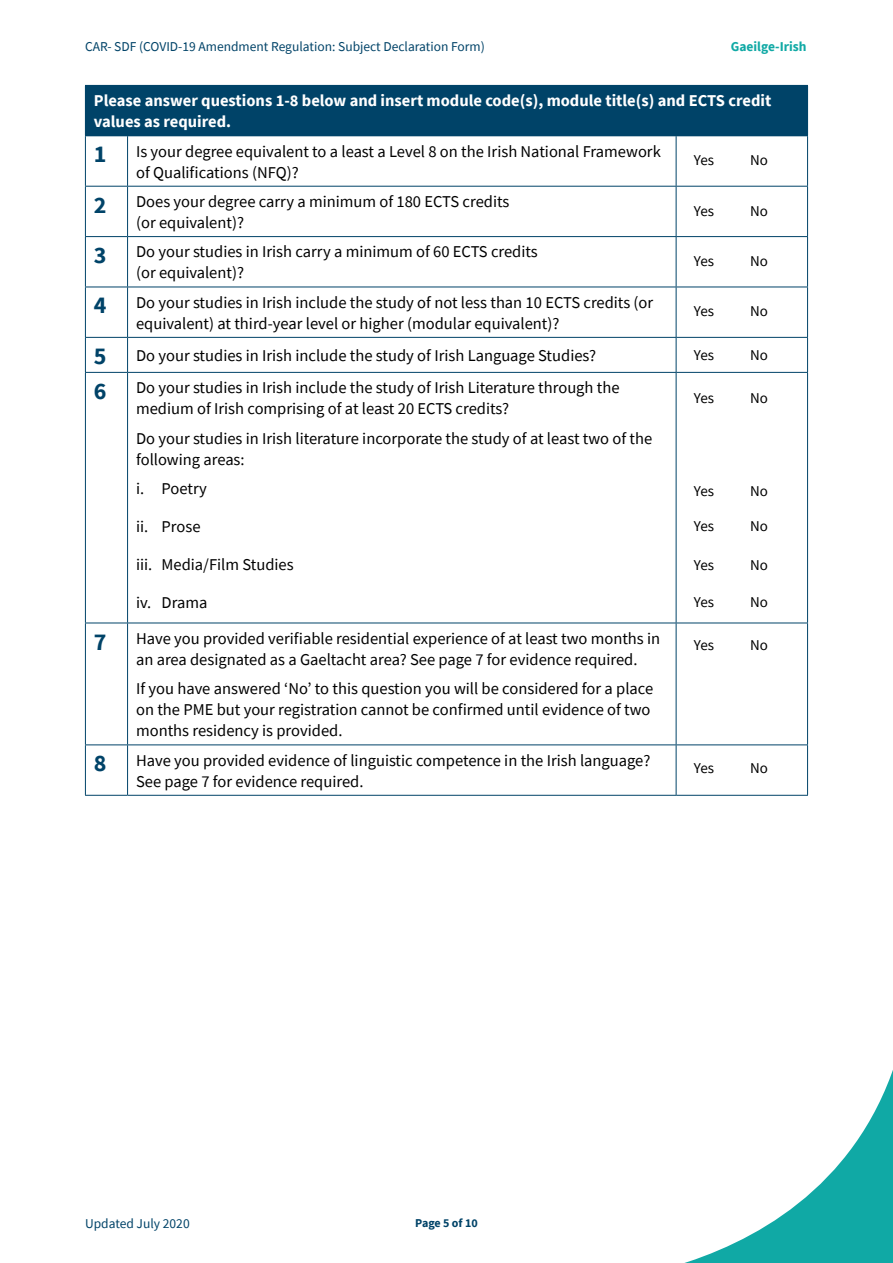
<style>
.page{position:relative;width:893px;height:1263px;background:#fff}
.page>*{position:absolute;margin:0;border:0;box-sizing:border-box;transform-origin:0 0}
.Body_text_2020{font:700 24px "Source Sans Pro";color:#004368}
.Body_text_2020-2{font:16.5px/21px "Source Sans Pro";color:#000}
.Body_text_2020-3{font:700 16.5px/21px "Source Sans Pro";color:#fff}
.Body_text_2018{font:15px "Source Sans Pro";color:#000}
.t1{font:13.5px "Source Sans Pro";color:#004368}
.t2{font:700 13.5px "Source Sans Pro";color:#10a9a5}
.t3{font:700 12px "Source Sans Pro";letter-spacing:-.005em;color:#004368}
</style>
<div class="page">
<svg style="left:684px;top:1070px;width:209px;height:193px"></svg>
<div style="left:85px;top:85px;width:722px;height:51px;background:#004368"></div>
<hr style="left:676px;top:85px;width:132px;height:1px;background:#004368">
<hr style="left:807px;top:86px;width:1px;height:49px;background:#004368">
<hr style="left:85px;top:136px;width:1px;height:50px;background:#004368">
<hr style="left:127px;top:136px;width:1px;height:50px;background:#004368">
<hr style="left:676px;top:135px;width:132px;height:1px;background:#004368">
<hr style="left:676px;top:136px;width:1px;height:50px;background:#004368">
<hr style="left:807px;top:136px;width:1px;height:50px;background:#004368">
<hr style="left:85px;top:186px;width:43px;height:1px;background:#004368">
<hr style="left:85px;top:187px;width:1px;height:49px;background:#004368">
<hr style="left:128px;top:186px;width:548px;height:1px;background:#004368">
<hr style="left:127px;top:187px;width:1px;height:49px;background:#004368">
<hr style="left:676px;top:186px;width:132px;height:1px;background:#004368">
<hr style="left:676px;top:187px;width:1px;height:49px;background:#004368">
<hr style="left:807px;top:187px;width:1px;height:49px;background:#004368">
<hr style="left:85px;top:236px;width:43px;height:1px;background:#004368">
<hr style="left:85px;top:237px;width:1px;height:50px;background:#004368">
<hr style="left:128px;top:236px;width:548px;height:1px;background:#004368">
<hr style="left:127px;top:237px;width:1px;height:50px;background:#004368">
<hr style="left:676px;top:236px;width:132px;height:1px;background:#004368">
<hr style="left:676px;top:237px;width:1px;height:50px;background:#004368">
<hr style="left:807px;top:237px;width:1px;height:50px;background:#004368">
<hr style="left:85px;top:287px;width:43px;height:1px;background:#004368">
<hr style="left:85px;top:287px;width:1px;height:50px;background:#004368">
<hr style="left:128px;top:287px;width:548px;height:1px;background:#004368">
<hr style="left:127px;top:287px;width:1px;height:50px;background:#004368">
<hr style="left:676px;top:287px;width:132px;height:1px;background:#004368">
<hr style="left:676px;top:287px;width:1px;height:50px;background:#004368">
<hr style="left:807px;top:287px;width:1px;height:50px;background:#004368">
<hr style="left:85px;top:337px;width:43px;height:1px;background:#004368">
<hr style="left:85px;top:338px;width:1px;height:34px;background:#004368">
<hr style="left:128px;top:337px;width:548px;height:1px;background:#004368">
<hr style="left:127px;top:338px;width:1px;height:34px;background:#004368">
<hr style="left:676px;top:337px;width:132px;height:1px;background:#004368">
<hr style="left:676px;top:338px;width:1px;height:34px;background:#004368">
<hr style="left:807px;top:338px;width:1px;height:34px;background:#004368">
<hr style="left:85px;top:372px;width:43px;height:1px;background:#004368">
<hr style="left:85px;top:373px;width:1px;height:250px;background:#004368">
<hr style="left:128px;top:372px;width:548px;height:1px;background:#004368">
<hr style="left:127px;top:373px;width:1px;height:250px;background:#004368">
<hr style="left:676px;top:372px;width:132px;height:1px;background:#004368">
<hr style="left:676px;top:373px;width:1px;height:250px;background:#004368">
<hr style="left:807px;top:373px;width:1px;height:250px;background:#004368">
<hr style="left:85px;top:623px;width:43px;height:1px;background:#004368">
<hr style="left:85px;top:623px;width:1px;height:121px;background:#004368">
<hr style="left:128px;top:623px;width:548px;height:1px;background:#004368">
<hr style="left:127px;top:623px;width:1px;height:121px;background:#004368">
<hr style="left:676px;top:623px;width:132px;height:1px;background:#004368">
<hr style="left:676px;top:623px;width:1px;height:121px;background:#004368">
<hr style="left:807px;top:623px;width:1px;height:121px;background:#004368">
<hr style="left:85px;top:744px;width:43px;height:1px;background:#004368">
<hr style="left:85px;top:745px;width:1px;height:50px;background:#004368">
<hr style="left:128px;top:744px;width:548px;height:1px;background:#004368">
<hr style="left:127px;top:745px;width:1px;height:50px;background:#004368">
<hr style="left:676px;top:744px;width:132px;height:1px;background:#004368">
<hr style="left:676px;top:745px;width:1px;height:50px;background:#004368">
<hr style="left:807px;top:745px;width:1px;height:50px;background:#004368">
<hr style="left:85px;top:795px;width:43px;height:1px;background:#004368">
<hr style="left:128px;top:795px;width:548px;height:1px;background:#004368">
<hr style="left:676px;top:795px;width:132px;height:1px;background:#004368">
<p class="t1" style="left:85px;top:37px;width:401px">CAR- SDF (COVID-19 Amendment Regulation: Subject Declaration Form)</p>
<p class="t2" style="left:731px;top:37px;width:77px">Gaeilge-Irish</p>
<p class="Body_text_2020-3" style="left:94px;top:90px;width:679px">Please answer questions 1-8 below and insert module code(s), module title(s) and ECTS credit values as required.</p>
<p class="Body_text_2020" style="left:94px;top:138px;width:14px">1</p>
<p class="Body_text_2020-2" style="left:136px;top:141px;width:526px">Is your degree equivalent to a least a Level 8 on the Irish National Framework of Qualifications (NFQ)?</p>
<p class="Body_text_2020" style="left:94px;top:188px;width:14px">2</p>
<p class="Body_text_2020-2" style="left:136px;top:191px;width:375px">Does your degree carry a minimum of 180 ECTS credits (or equivalent)?</p>
<p class="Body_text_2020" style="left:94px;top:239px;width:14px">3</p>
<p class="Body_text_2020-2" style="left:136px;top:241px;width:403px">Do your studies in Irish carry a minimum of 60 ECTS credits (or equivalent)?</p>
<p class="Body_text_2020" style="left:94px;top:289px;width:14px">4</p>
<p class="Body_text_2020-2" style="left:136px;top:292px;width:519px">Do your studies in Irish include the study of not less than 10 ECTS credits (or equivalent) at third-year level or higher (modular equivalent)?</p>
<p class="Body_text_2020" style="left:94px;top:340px;width:14px">5</p>
<p class="Body_text_2020-2" style="left:136px;top:345px;width:462px">Do your studies in Irish include the study of Irish Language Studies?</p>
<p class="Body_text_2020" style="left:94px;top:375px;width:14px">6</p>
<p class="Body_text_2020-2" style="left:136px;top:377px;width:485px">Do your studies in Irish include the study of Irish Literature through the medium of Irish comprising of at least 20 ECTS credits?</p>
<p class="Body_text_2020-2" style="left:136px;top:428px;width:518px">Do your studies in Irish literature incorporate the study of at least two of the following areas:</p>
<p class="Body_text_2020-2" style="left:136px;top:478px;width:72px">i. Poetry</p>
<p class="Body_text_2020-2" style="left:136px;top:516px;width:66px">ii. Prose</p>
<p class="Body_text_2020-2" style="left:136px;top:554px;width:159px">iii. Media/Film Studies</p>
<p class="Body_text_2020-2" style="left:136px;top:592px;width:73px">iv. Drama</p>
<p class="Body_text_2020" style="left:94px;top:625px;width:14px">7</p>
<p class="Body_text_2020-2" style="left:136px;top:628px;width:526px">Have you provided verifiable residential experience of at least two months in an area designated as a Gaeltacht area? See page 7 for evidence required.</p>
<p class="Body_text_2020-2" style="left:136px;top:678px;width:519px">If you have answered ‘No’ to this question you will be considered for a place on the PME but your registration cannot be confirmed until evidence of two months residency is provided.</p>
<p class="Body_text_2020" style="left:94px;top:747px;width:14px">8</p>
<p class="Body_text_2020-2" style="left:136px;top:750px;width:516px">Have you provided evidence of linguistic competence in the Irish language?<br>See page 7 for evidence required.</p>
<p class="Body_text_2018" style="left:694px;top:151px;width:22px">Yes</p>
<p class="Body_text_2018" style="left:750px;top:151px;width:19px">No</p>
<p class="Body_text_2018" style="left:694px;top:201px;width:22px">Yes</p>
<p class="Body_text_2018" style="left:750px;top:201px;width:19px">No</p>
<p class="Body_text_2018" style="left:694px;top:251px;width:22px">Yes</p>
<p class="Body_text_2018" style="left:750px;top:251px;width:19px">No</p>
<p class="Body_text_2018" style="left:694px;top:301px;width:22px">Yes</p>
<p class="Body_text_2018" style="left:750px;top:301px;width:19px">No</p>
<p class="Body_text_2018" style="left:694px;top:345px;width:22px">Yes</p>
<p class="Body_text_2018" style="left:750px;top:345px;width:19px">No</p>
<p class="Body_text_2018" style="left:694px;top:389px;width:22px">Yes</p>
<p class="Body_text_2018" style="left:750px;top:389px;width:19px">No</p>
<p class="Body_text_2018" style="left:694px;top:482px;width:22px">Yes</p>
<p class="Body_text_2018" style="left:750px;top:482px;width:19px">No</p>
<p class="Body_text_2018" style="left:694px;top:517px;width:22px">Yes</p>
<p class="Body_text_2018" style="left:750px;top:517px;width:19px">No</p>
<p class="Body_text_2018" style="left:694px;top:556px;width:22px">Yes</p>
<p class="Body_text_2018" style="left:750px;top:556px;width:19px">No</p>
<p class="Body_text_2018" style="left:694px;top:593px;width:22px">Yes</p>
<p class="Body_text_2018" style="left:750px;top:593px;width:19px">No</p>
<p class="Body_text_2018" style="left:694px;top:635px;width:22px">Yes</p>
<p class="Body_text_2018" style="left:750px;top:635px;width:19px">No</p>
<p class="Body_text_2018" style="left:694px;top:759px;width:22px">Yes</p>
<p class="Body_text_2018" style="left:750px;top:759px;width:19px">No</p>
<p class="t1" style="left:85px;top:1215px;width:106px">Updated July 2020</p>
<p class="t3" style="left:415px;top:1215px;width:64px">Page 5 of 10</p>
</div>
